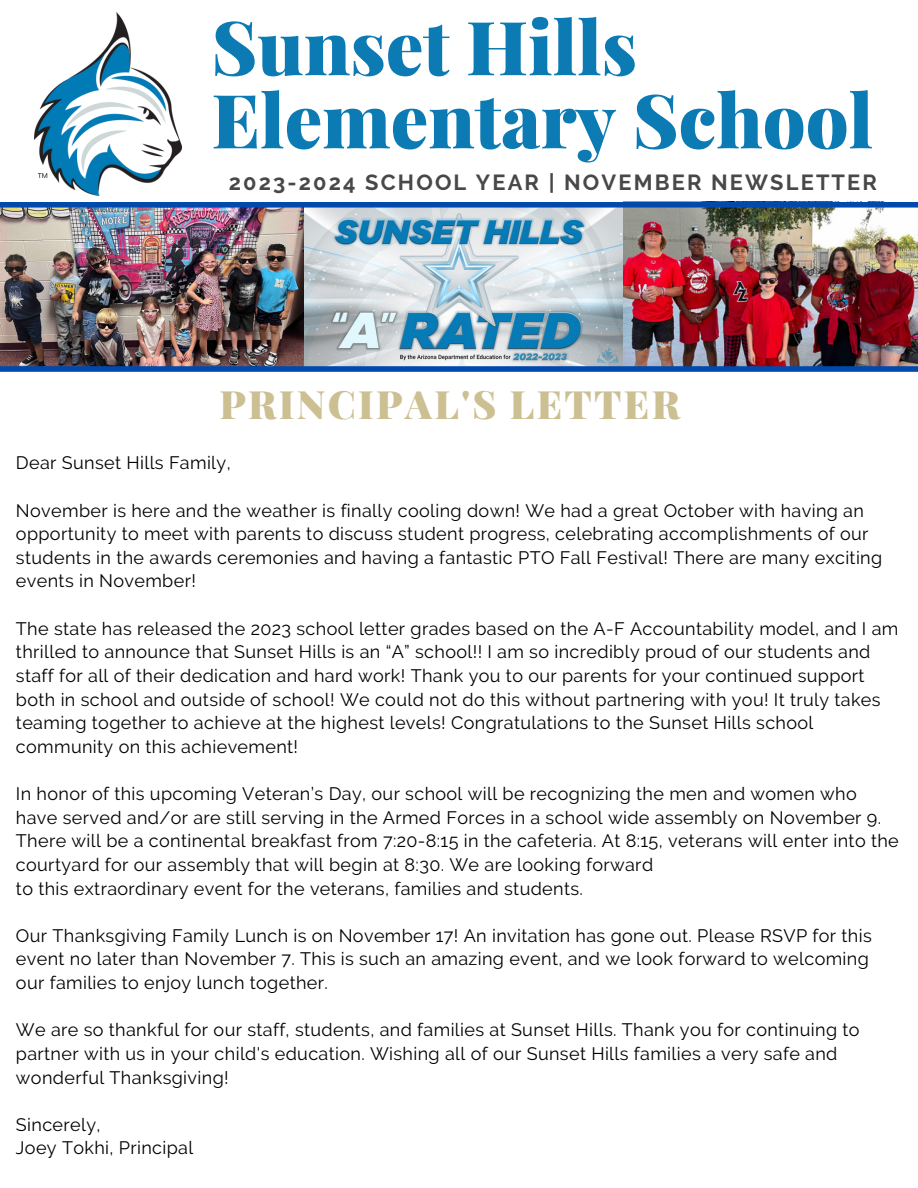
<style>
.page{position:relative;width:918px;height:1188px;background:#fff}
.page>*{position:absolute;margin:0;border:0;box-sizing:border-box;transform-origin:0 0}
.t1{font:900 74.7px/73.2px "Playfair Display";color:#0c7bb3}
.t2{font:900 39.15px "Playfair Display";letter-spacing:.06em;color:#ccbf92}
.t3{font:700 21.75px "Raleway";letter-spacing:.1em;color:#484848}
.t4{font:18px/23.7px "Raleway";letter-spacing:.02em;color:#000}
</style>
<div class="page">
<img style="left:35px;top:12px;width:146px;height:184px">
<img style="left:304px;top:213px;width:319px;height:153px">
<img style="left:0;top:213px;width:304px;height:153px">
<img style="left:623px;top:213px;width:295px;height:153px">
<svg style="left:0;top:366px;width:918px;height:6px;background:#0c51ae"></svg>
<img style="left:0;top:202px;width:918px;height:11px">
<p class="t1" style="left:212px;top:8px;width:663px">Sunset Hills<br>Elementary School</p>
<p class="t3" style="left:229px;top:169px;width:650px">2023-2024 SCHOOL YEAR | NOVEMBER NEWSLETTER</p>
<p class="t2" style="left:219px;top:376px;width:462px">PRINCIPAL'S LETTER</p>
<p class="t4" style="left:16px;top:451px;width:216px">Dear Sunset Hills Family,</p>
<p class="t4" style="left:16px;top:498px;width:868px">November is here and the weather is finally cooling down! We had a great October with having an opportunity to meet with parents to discuss student progress, celebrating accomplishments of our students in the awards ceremonies and having a fantastic PTO Fall Festival! There are many exciting events in November!</p>
<p class="t4" style="left:16px;top:616px;width:884px">The state has released the 2023 school letter grades based on the A-F Accountability model, and I am thrilled to announce that Sunset Hills is an “A” school!! I am so incredibly proud of our students and staff for all of their dedication and hard work! Thank you to our parents for your continued support both in school and outside of school! We could not do this without partnering with you! It truly takes teaming together to achieve at the highest levels! Congratulations to the Sunset Hills school community on this achievement!</p>
<p class="t4" style="left:16px;top:782px;width:884px">In honor of this upcoming Veteran’s Day, our school will be recognizing the men and women who have served and/or are still serving in the Armed Forces in a school wide assembly on November 9.<br>There will be a continental breakfast from 7:20-8:15 in the cafeteria. At 8:15, veterans will enter into the courtyard for our assembly that will begin at 8:30. We are looking forward</p>
<p class="t4" style="left:16px;top:876px;width:569px">to this extraordinary event for the veterans, families and students.</p>
<p class="t4" style="left:16px;top:924px;width:857px">Our Thanksgiving Family Lunch is on November 17! An invitation has gone out. Please RSVP for this event no later than November 7. This is such an amazing event, and we look forward to welcoming our families to enjoy lunch together.</p>
<p class="t4" style="left:16px;top:1018px;width:845px">We are so thankful for our staff, students, and families at Sunset Hills. Thank you for continuing to partner with us in your child's education. Wishing all of our Sunset Hills families a very safe and wonderful Thanksgiving!</p>
<p class="t4" style="left:16px;top:1113px;width:86px">Sincerely,</p>
<p class="t4" style="left:16px;top:1136px;width:179px">Joey Tokhi, Principal</p>
</div>
